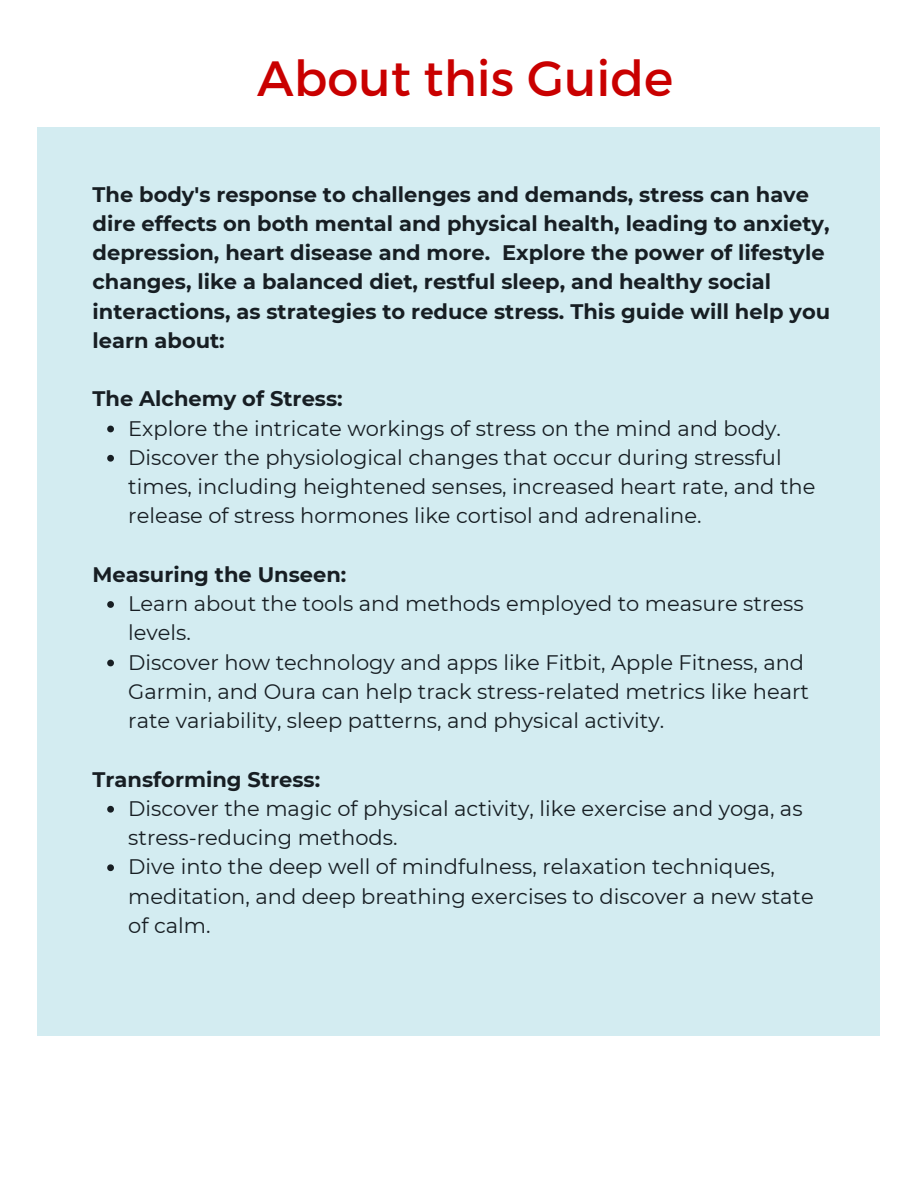
<style>
.page{position:relative;width:918px;height:1188px;background:#fff}
.page>*{position:absolute;margin:0;border:0;box-sizing:border-box;transform-origin:0 0}
.t1{font:49.5px "Montserrat";color:#c90000}
.t2{font:21px/29.2px "Montserrat";color:#171e23}
.t3{font:700 21px/29.2px "Montserrat";color:#171e23}
</style>
<div class="page">
<div style="left:37px;top:127px;width:843px;height:909px;background:#d3ecf1"></div>
<svg style="left:107px;top:426px;width:7px;height:6px"></svg>
<svg style="left:107px;top:455px;width:7px;height:7px"></svg>
<svg style="left:107px;top:601px;width:7px;height:7px"></svg>
<svg style="left:107px;top:660px;width:7px;height:6px"></svg>
<svg style="left:107px;top:806px;width:7px;height:7px"></svg>
<svg style="left:107px;top:864px;width:7px;height:7px"></svg>
<p class="t1" style="left:257px;top:46px;width:418px">About this Guide</p>
<h1 class="t3" style="left:93px;top:180px;width:739px">The body's response to challenges and demands, stress can have dire effects on both mental and physical health, leading to anxiety, depression, heart disease and more. Explore the power of lifestyle changes, like a balanced diet, restful sleep, and healthy social interactions, as strategies to reduce stress. This guide will help you learn about:</h1>
<h2 class="t3" style="left:93px;top:384px;width:252px">The Alchemy of Stress:</h2>
<h2 class="t2" style="left:128px;top:414px;width:654px">Explore the intricate workings of stress on the mind and body.</h2>
<p class="t2" style="left:128px;top:443px;width:689px">Discover the physiological changes that occur during stressful times, including heightened senses, increased heart rate, and the release of stress hormones like cortisol and adrenaline.</p>
<p class="t3" style="left:93px;top:560px;width:255px">Measuring the Unseen:</p>
<h2 class="t2" style="left:128px;top:589px;width:677px">Learn about the tools and methods employed to measure stress levels.</h2>
<p class="t2" style="left:128px;top:648px;width:682px">Discover how technology and apps like Fitbit, Apple Fitness, and<br>Garmin, and Oura can help track stress-related metrics like heart rate variability, sleep patterns, and physical activity.</p>
<p class="t3" style="left:93px;top:765px;width:229px">Transforming Stress:</p>
<h2 class="t2" style="left:128px;top:794px;width:676px">Discover the magic of physical activity, like exercise and yoga, as stress-reducing methods.</h2>
<p class="t2" style="left:128px;top:852px;width:687px">Dive into the deep well of mindfulness, relaxation techniques, meditation, and deep breathing exercises to discover a new state of calm.</p>
</div>
